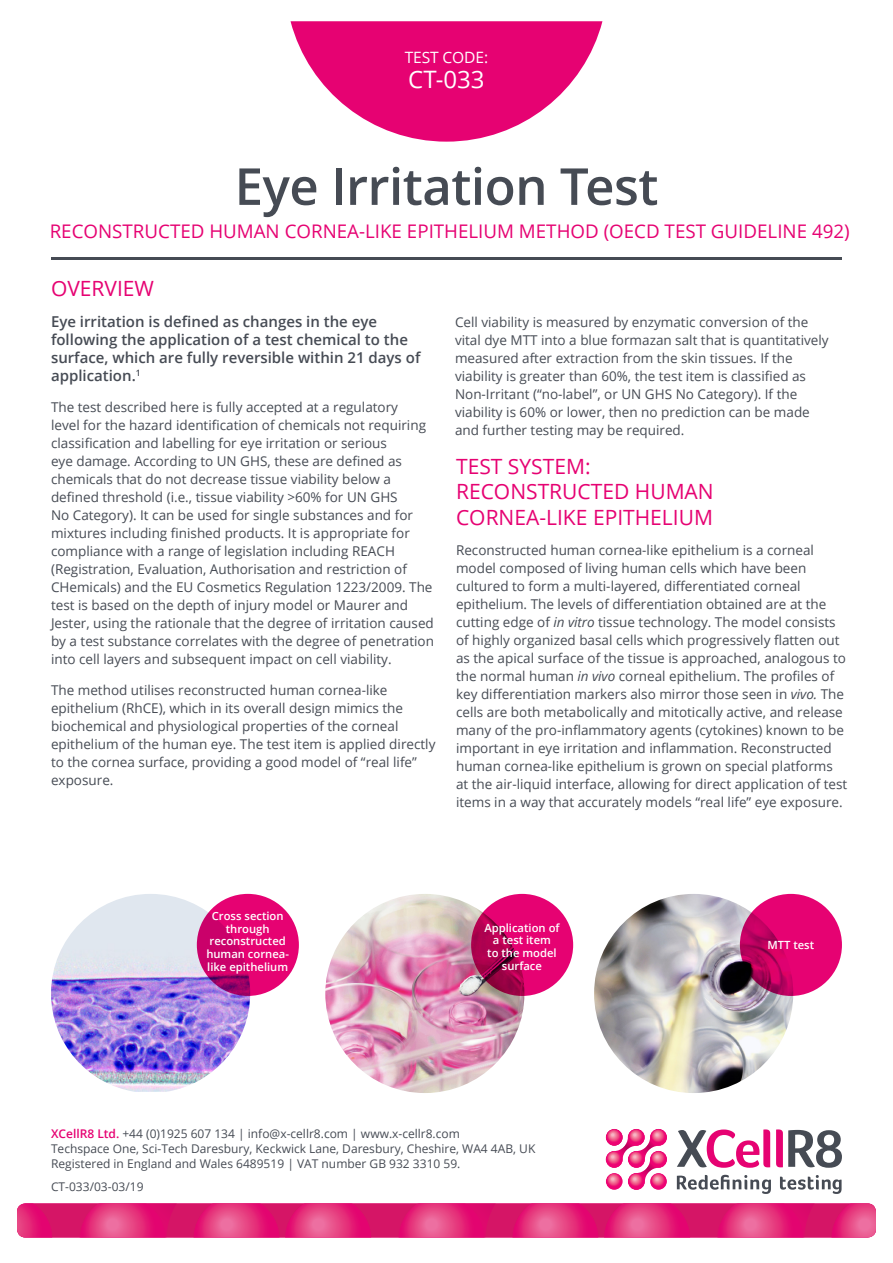
<style>
.page{position:relative;width:893px;height:1263px;background:#fff}
.page>*{position:absolute;margin:0;border:0;box-sizing:border-box;transform-origin:0 0}
.Test_title{font:600 51px "Open Sans";letter-spacing:-.01em;color:#464b54}
.Test_code{font:24px "Open Sans";color:#fff}
.Heading_4{font:21px/25.2px "Open Sans";color:#e60272}
.Test_subtitle{font:18.75px "Open Sans";color:#e60272}
.Test_code-2{font:15.6px "Open Sans";letter-spacing:-.01em;color:#fff}
.Heading_4-2{font:600 15px/18px "Open Sans";color:#464b54}
.t1{font:13.5px/18px "Open Sans";color:#464b54}
.t2{font:12px/15px "Open Sans";color:#464b54}
.t3{font:600 11.25px/12.8px "Open Sans";color:#fff;text-align:center}
.s1{font-style:italic}
.s2{font-weight:600;color:#e60272}
</style>
<div class="page">
<svg style="left:17px;top:1203px;width:859px;height:34px;background:#e12b78"></svg>
<svg style="left:677px;top:1175px;width:94px;height:19px"></svg>
<svg style="left:780px;top:1175px;width:62px;height:19px"></svg>
<svg style="left:677px;top:1129px;width:93px;height:39px"></svg>
<svg style="left:776px;top:1129px;width:66px;height:39px"></svg>
<svg style="left:606px;top:1129px;width:61px;height:61px"></svg>
<svg style="left:606px;top:1129px;width:17px;height:17px"></svg>
<svg style="left:628px;top:1129px;width:17px;height:17px"></svg>
<svg style="left:650px;top:1129px;width:17px;height:17px"></svg>
<svg style="left:606px;top:1151px;width:17px;height:17px"></svg>
<svg style="left:628px;top:1151px;width:17px;height:17px"></svg>
<svg style="left:650px;top:1151px;width:17px;height:17px"></svg>
<svg style="left:606px;top:1173px;width:17px;height:17px"></svg>
<svg style="left:628px;top:1173px;width:17px;height:17px"></svg>
<svg style="left:650px;top:1173px;width:17px;height:17px"></svg>
<svg style="left:291px;top:21px;width:311px;height:121px"></svg>
<hr style="left:51px;top:257px;width:791px;height:2px;background:#464b54">
<img style="left:51px;top:894px;width:199px;height:198px">
<svg style="left:197px;top:894px;width:102px;height:102px;background:#d8026f"></svg>
<img style="left:325px;top:894px;width:199px;height:199px;border-radius:100px">
<img style="left:594px;top:894px;width:199px;height:199px;border-radius:100px">
<svg style="left:471px;top:894px;width:102px;height:102px;background:#ce0264"></svg>
<svg style="left:740px;top:894px;width:102px;height:102px;background:#d6026a"></svg>
<p class="Test_code-2" style="left:405px;top:47px;width:85px">TEST CODE:</p>
<p class="Test_code" style="left:408px;top:63px;width:78px">CT-033</p>
<p class="Test_title" style="left:235px;top:151px;width:425px">Eye Irritation Test</p>
<p class="Test_subtitle" style="left:50px;top:218px;width:801px">RECONSTRUCTED HUMAN CORNEA-LIKE EPITHELIUM METHOD (OECD TEST GUIDELINE 492)</p>
<p class="Heading_4" style="left:51px;top:276px;width:104px">OVERVIEW</p>
<p class="Heading_4-2" style="left:51px;top:312px;width:371px">Eye irritation is defined as changes in the eye following the application of a test chemical to the surface, which are fully reversible within 21 days of application.<sup>1</sup></p>
<p class="t1" style="left:51px;top:398px;width:384px">The test described here is fully accepted at a regulatory<br>level for the hazard identification of chemicals not requiring classification and labelling for eye irritation or serious<br>eye damage. According to UN GHS, these are defined as chemicals that do not decrease tissue viability below a defined threshold (i.e., tissue viability &gt;60% for UN GHS<br>No Category). It can be used for single substances and for mixtures including finished products. It is appropriate for compliance with a range of legislation including REACH (Registration, Evaluation, Authorisation and restriction of CHemicals) and the EU Cosmetics Regulation 1223/2009. The test is based on the depth of injury model or Maurer and Jester, using the rationale that the degree of irritation caused by a test substance correlates with the degree of penetration into cell layers and subsequent impact on cell viability.</p>
<p class="t1" style="left:51px;top:680px;width:386px">The method utilises reconstructed human cornea-like epithelium (RhCE), which in its overall design mimics the biochemical and physiological properties of the corneal epithelium of the human eye. The test item is applied directly to the cornea surface, providing a good model of “real life” exposure.</p>
<p class="t1" style="left:455px;top:313px;width:375px">Cell viability is measured by enzymatic conversion of the vital dye MTT into a blue formazan salt that is quantitatively measured after extraction from the skin tissues. If the viability is greater than 60%, the test item is classified as Non-Irritant (“no-label”, or UN GHS No Category). If the viability is 60% or lower, then no prediction can be made and further testing may be required.</p>
<p class="Heading_4" style="left:456px;top:453px;width:259px">TEST SYSTEM:<br>RECONSTRUCTED HUMAN<br>CORNEA-LIKE EPITHELIUM</p>
<p class="t1" style="left:456px;top:541px;width:393px">Reconstructed human cornea-like epithelium is a corneal model composed of living human cells which have been cultured to form a multi-layered, differentiated corneal epithelium. The levels of differentiation obtained are at the cutting edge of <span class="s1">in vitro</span> tissue technology. The model consists of highly organized basal cells which progressively flatten out as the apical surface of the tissue is approached, analogous to the normal human <span class="s1">in vivo</span> corneal epithelium. The profiles of key differentiation markers also mirror those seen in <span class="s1">vivo.</span> The cells are both metabolically and mitotically active, and release many of the pro-inflammatory agents (cytokines) known to be important in eye irritation and inflammation. Reconstructed human cornea-like epithelium is grown on special platforms at the air-liquid interface, allowing for direct application of test items in a way that accurately models “real life” eye exposure.</p>
<p class="t3" style="left:206px;top:909px;width:84px">Cross section through reconstructed human cornea&shy;like epithelium</p>
<p class="t3" style="left:484px;top:921px;width:77px">Application of a test item<br>to the model surface</p>
<p class="t2" style="left:51px;top:1126px;width:486px"><span class="s2">XCellR8 Ltd.</span> +44 (0)1925 607 134 | info@x-cellr8.com | www.x-cellr8.com<br>Techspace One, Sci-Tech Daresbury, Keckwick Lane, Daresbury, Cheshire, WA4 4AB, UK<br>Registered in England and Wales 6489519 | VAT number GB 932 3310 59.</p>
<p class="t2" style="left:51px;top:1179px;width:94px">CT-033/03-03/19</p>
<p class="t3" style="left:767px;top:938px;width:48px">MTT test</p>
</div>
